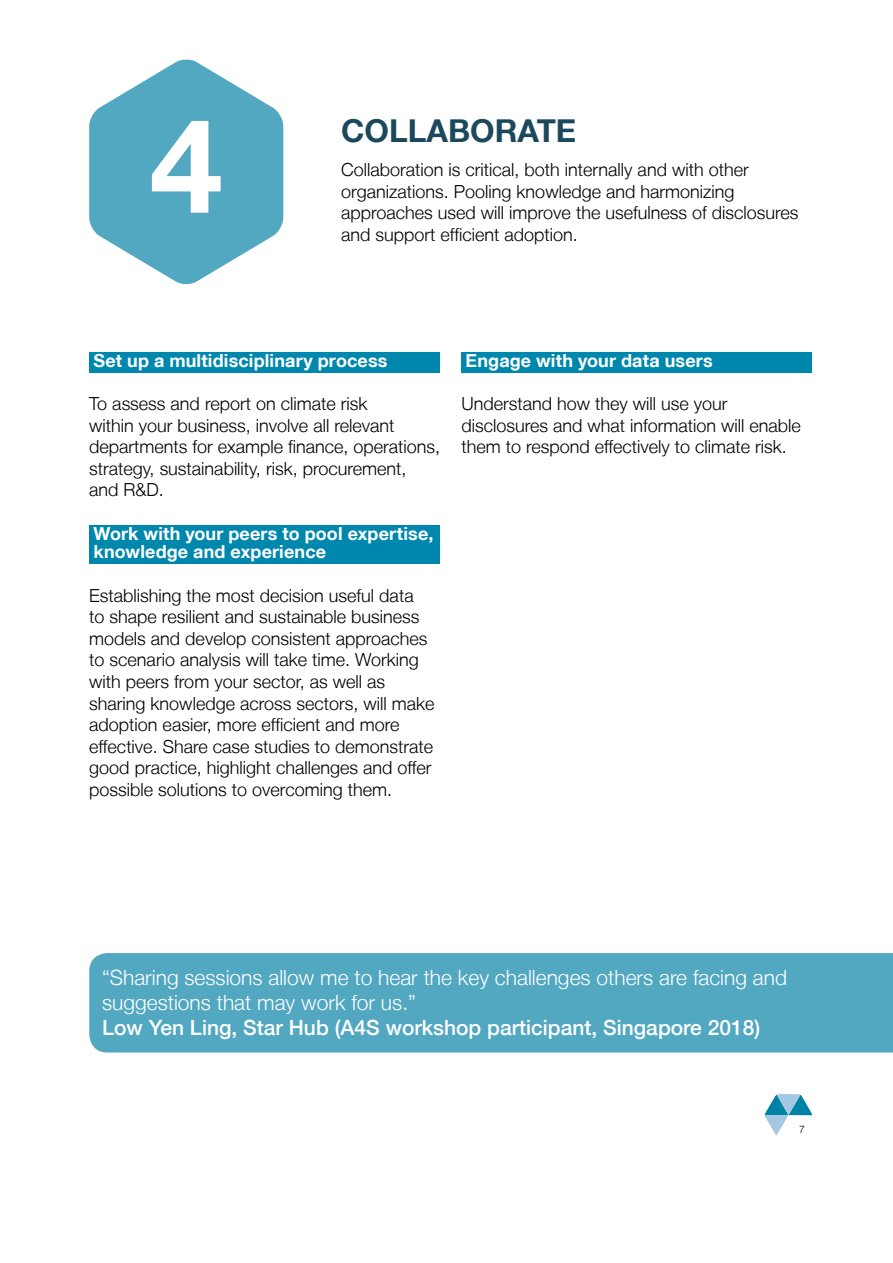
<style>
.page{position:relative;width:893px;height:1263px;background:#fff}
.page>*{position:absolute;margin:0;border:0;box-sizing:border-box;transform-origin:0 0}
.t1{font:700 131.1px "Helvetica Neue LT";color:#fff}
.t2{font:700 31.5px "Helvetica Neue LT";color:#1c485b}
.t3{font:300 21px/25.2px "Helvetica Neue LT";color:#fff}
.t4{font:500 21px "Helvetica Neue LT";color:#fff}
.t5{font:300 18px/21.6px "Helvetica Neue LT";color:#000}
.t6{font:700 18px/18px "Helvetica Neue LT";letter-spacing:.01em;color:#fff}
.t7{font:300 10.5px "Helvetica Neue LT";color:#000}
</style>
<div class="page">
<svg style="left:765px;top:1094px;width:47px;height:41px"></svg>
<div style="left:89px;top:352px;width:351px;height:20px;background:#0087ae"></div>
<div style="left:89px;top:525px;width:351px;height:39px;background:#0087ae"></div>
<div style="left:461px;top:352px;width:351px;height:20px;background:#0087ae"></div>
<svg style="left:89px;top:59px;width:194px;height:225px"></svg>
<div style="left:89px;top:953px;width:804px;height:99px;background:#52a7c1"></div>
<h1 class="t1" style="left:150px;top:85px;width:74px">4</h1>
<h2 class="t2" style="left:341px;top:111px;width:237px">COLLABORATE</h2>
<p class="t5" style="left:341px;top:158px;width:459px">Collaboration is critical, both internally and with other organizations. Pooling knowledge and harmonizing approaches used will improve the usefulness of disclosures</p>
<p class="t5" style="left:341px;top:223px;width:238px">and support efficient adoption.</p>
<p class="t6" style="left:94px;top:351px;width:295px">Set up a multidisciplinary process</p>
<p class="t5" style="left:89px;top:392px;width:352px">To assess and report on climate risk<br>within your business, involve all relevant departments for example finance, operations, strategy, sustainability, risk, procurement, and R&amp;D.</p>
<p class="t6" style="left:94px;top:524px;width:341px">Work with your peers to pool expertise, knowledge and experience</p>
<p class="t5" style="left:89px;top:584px;width:347px">Establishing the most decision useful data<br>to shape resilient and sustainable business models and develop consistent approaches to scenario analysis will take time. Working with peers from your sector, as well as sharing knowledge across sectors, will make adoption easier, more efficient and more effective. Share case studies to demonstrate good practice, highlight challenges and offer possible solutions to overcoming them.</p>
<p class="t6" style="left:466px;top:351px;width:249px">Engage with your data users</p>
<p class="t5" style="left:461px;top:392px;width:341px">Understand how they will use your disclosures and what information will enable them to respond effectively to climate risk.</p>
<p class="t3" style="left:102px;top:964px;width:687px">“Sharing sessions allow me to hear the key challenges others are facing and suggestions that may work for us.”</p>
<p class="t4" style="left:102px;top:1015px;width:660px">Low Yen Ling, Star Hub (A4S workshop participant, Singapore 2018)</p>
<p class="t7" style="left:799px;top:1122px;width:7px">7</p>
</div>
